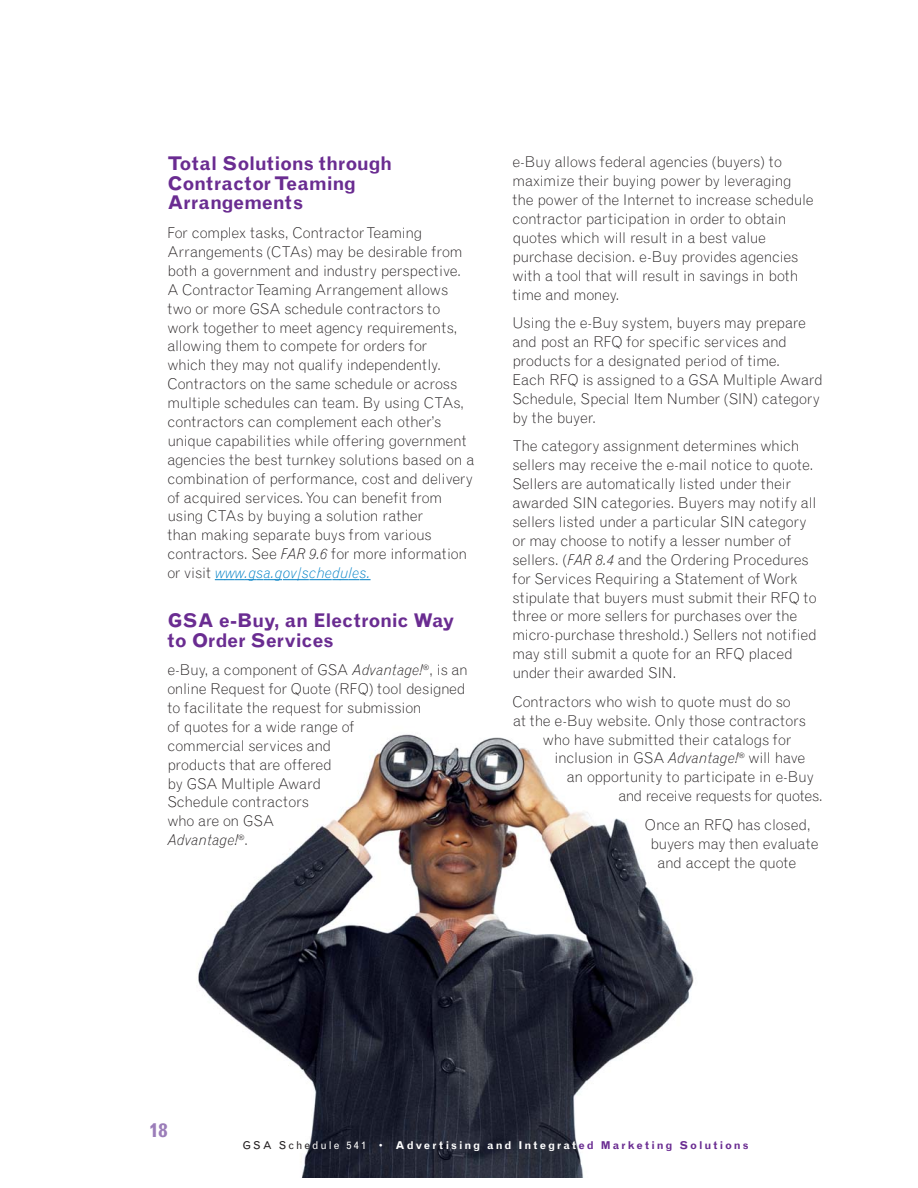
<style>
.page{position:relative;width:918px;height:1188px;background:#fff}
.page>*{position:absolute;margin:0;border:0;box-sizing:border-box;transform-origin:0 0}
.t1{font:700 18.9px/19.5px "Grotesque";color:#6a2c91}
.t2{font:700 18.9px "Grotesque";color:#9b7db9}
.t3{font:300 14.85px/18.9px "Grotesque";letter-spacing:-.015em;color:#231f20}
.t4{font:700 10.8px "Grotesque";letter-spacing:.19em;color:#fff}
.s1{font-style:italic}
.s2{font-style:italic;color:#0081c6}
.s3{font-weight:400;color:#231f20}
.s4{font-weight:400}
.s5{font-weight:300}
.s6{color:#6a2c91}
</style>
<div class="page">
<img style="left:198px;top:734px;width:496px;height:443px">
<svg style="left:215px;top:579px;width:156px;height:1px"></svg>
<p class="t1" style="left:167px;top:155px;width:226px">Total Solutions through<br>Contractor Teaming<br>Arrangements</p>
<p class="t3" style="left:167px;top:225px;width:308px">For complex tasks, Contractor Teaming Arrangements (CTAs) may be desirable from both a government and industry perspective.<br>A Contractor Teaming Arrangement allows two or more GSA schedule contractors to work together to meet agency requirements, allowing them to compete for orders for<br>which they may not qualify independently.<br>Contractors on the same schedule or across multiple schedules can team. By using CTAs, contractors can complement each other’s unique capabilities while offering government agencies the best turnkey solutions based on a combination of performance, cost and delivery of acquired services. You can benefit from using CTAs by buying a solution rather<br>than making separate buys from various contractors. See <span class="s1">FAR 9.6</span> for more information or visit <span class="s2">www.gsa.gov/schedules.</span></p>
<p class="t1" style="left:167px;top:612px;width:289px">GSA e-Buy, an Electronic Way to Order Services</p>
<p class="t3" style="left:167px;top:662px;width:302px">e-Buy, a component of GSA <span class="s1">Advantage!</span><sup>®</sup>, is an online Request for Quote (RFQ) tool designed to facilitate the request for submission<br>of quotes for a wide range of<br>commercial services and<br>products that are offered<br>by GSA Multiple Award<br>Schedule contractors<br>who are on GSA<br><span class="s1">Advantage!</span><sup>®</sup>.</p>
<p class="t3" style="left:512px;top:154px;width:303px">e-Buy allows federal agencies (buyers) to maximize their buying power by leveraging the power of the Internet to increase schedule contractor participation in order to obtain quotes which will result in a best value purchase decision. e-Buy provides agencies with a tool that will result in savings in both time and money.</p>
<p class="t3" style="left:512px;top:315px;width:312px">Using the e-Buy system, buyers may prepare and post an RFQ for specific services and products for a designated period of time.<br>Each RFQ is assigned to a GSA Multiple Award Schedule, Special Item Number (SIN) category by the buyer.</p>
<p class="t3" style="left:512px;top:438px;width:306px">The category assignment determines which sellers may receive the e-mail notice to quote.<br>Sellers are automatically listed under their awarded SIN categories. Buyers may notify all sellers listed under a particular SIN category or may choose to notify a lesser number of sellers. (<span class="s1">FAR 8.4</span> and the Ordering Procedures for Services Requiring a Statement of Work stipulate that buyers must submit their RFQ to three or more sellers for purchases over the micro-purchase threshold.) Sellers not notified may still submit a quote for an RFQ placed under their awarded SIN.</p>
<p class="t3" style="left:512px;top:693px;width:280px">Contractors who wish to quote must do so</p>
<p class="t3" style="left:513px;top:712px;width:294px">at the e-Buy website. Only those contractors</p>
<p class="t3" style="left:543px;top:731px;width:250px">who have submitted their catalogs for</p>
<p class="t3" style="left:555px;top:750px;width:252px">inclusion in GSA <span class="s1">Advantage!</span><sup>®</sup> will have</p>
<p class="t3" style="left:567px;top:769px;width:249px">an opportunity to participate in e-Buy</p>
<p class="t3" style="left:618px;top:788px;width:206px">and receive requests for quotes.</p>
<p class="t3" style="left:645px;top:817px;width:167px">Once an RFQ has closed,</p>
<p class="t3" style="left:650px;top:835px;width:170px">buyers may then evaluate</p>
<p class="t3" style="left:657px;top:854px;width:141px">and accept the quote</p>
<p class="t2" style="left:149px;top:1124px;width:20px">18</p>
<p class="t4" style="left:242px;top:1141px;width:508px"><span class="s3">GSA Sche</span><span class="s4">dule 541</span> <span class="s5">•</span> Advertising and Integrat<span class="s6">ed Marketing Solutions</span></p>
</div>
